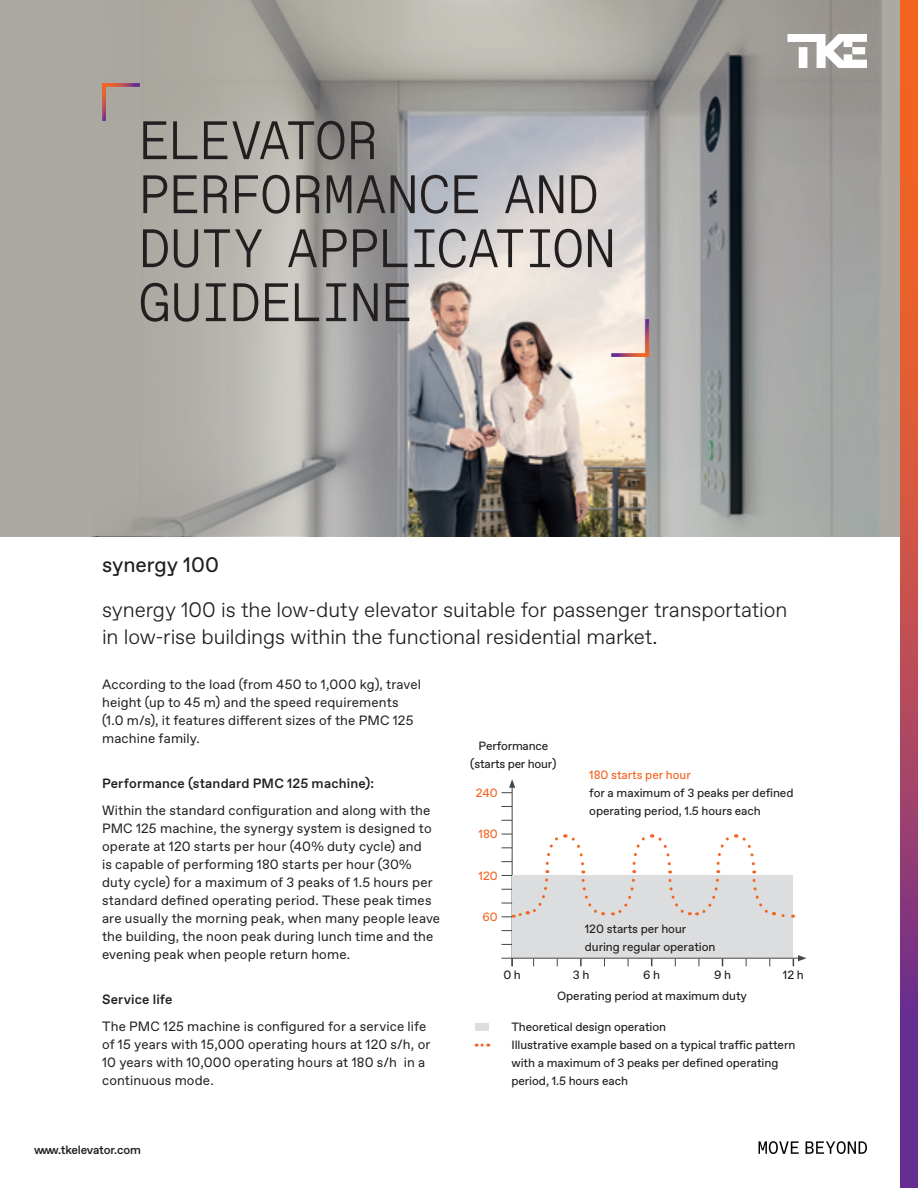
<style>
.page{position:relative;width:918px;height:1188px;background:#fff}
.page>*{position:absolute;margin:0;border:0;box-sizing:border-box;transform-origin:0 0}
.t1{font:300 54px/54px "TKE Type Mono";letter-spacing:-.03em;color:#231f20}
.t2{font:300 21px/27px "TKE Type";letter-spacing:-.005em;color:#231f20}
.t3{font:21px "TKE Type";color:#231f20}
.t4{font:13.5px/18px "TKE Type";letter-spacing:.01em;color:#231f20}
.t5{font:500 13.5px "TKE Type";letter-spacing:.01em;color:#231f20}
.t6{font:12px/18px "TKE Type";letter-spacing:-.005em;color:#231f20}
.t7{font:12px "TKE Type";letter-spacing:-.005em;color:#f36421}
.t8{font:500 12px "TKE Type";letter-spacing:-.015em;color:#231f20}
</style>
<div class="page">
<div style="left:0;top:0;width:918px;height:536px;background:#aca9a2"></div>
<img style="left:384px;top:0;width:497px;height:536px">
<svg style="left:128px;top:0;width:256px;height:536px"></svg>
<svg style="left:901px;top:0;width:17px;height:1188px;background:#b84c53"></svg>
<svg style="left:645px;top:319px;width:4px;height:34px"></svg>
<svg style="left:611px;top:353px;width:38px;height:4px"></svg>
<svg style="left:102px;top:87px;width:4px;height:34px"></svg>
<svg style="left:102px;top:83px;width:38px;height:4px"></svg>
<hr style="left:512px;top:785px;width:1px;height:181px;background:#454647">
<svg style="left:502px;top:779px;width:13px;height:14px"></svg>
<div style="left:513px;top:875px;width:280px;height:83px;background:#dcdddf"></div>
<hr style="left:502px;top:958px;width:298px;height:1px;background:#454647">
<svg style="left:580px;top:959px;width:2px;height:7px"></svg>
<svg style="left:793px;top:955px;width:13px;height:11px"></svg>
<svg style="left:612px;top:834px;width:78px;height:82px"></svg>
<svg style="left:502px;top:834px;width:102px;height:85px"></svg>
<svg style="left:697px;top:834px;width:77px;height:82px"></svg>
<svg style="left:781px;top:914px;width:13px;height:4px"></svg>
<div style="left:475px;top:1023px;width:14px;height:8px;background:#dcdddf"></div>
<svg style="left:476px;top:1044px;width:13px;height:3px"></svg>
<svg style="left:787px;top:34px;width:80px;height:34px;background:#d6d4d2"></svg>
<svg style="left:759px;top:1141px;width:40px;height:13px"></svg>
<svg style="left:806px;top:1141px;width:61px;height:13px"></svg>
<h1 class="t1" style="left:138px;top:114px;width:480px">ELEVATOR<br>PERFORMANCE AND<br>DUTY APPLICATION<br>GUIDELINE</h1>
<h2 class="t3" style="left:102px;top:553px;width:118px">synergy 100</h2>
<h2 class="t2" style="left:102px;top:597px;width:687px">synergy 100 is the low-duty elevator suitable for passenger transportation in low-rise buildings within the functional residential market.</h2>
<p class="t4" style="left:102px;top:676px;width:321px">According to the load (from 450 to 1,000 kg), travel height (up to 45 m) and the speed requirements (1.0 m/s), it features different sizes of the PMC 125 machine family.</p>
<p class="t5" style="left:102px;top:775px;width:273px">Performance (standard PMC 125 machine):</p>
<p class="t4" style="left:102px;top:802px;width:340px">Within the standard configuration and along with the PMC 125 machine, the synergy system is designed to operate at 120 starts per hour (40% duty cycle) and<br>is capable of performing 180 starts per hour (30% duty cycle) for a maximum of 3 peaks of 1.5 hours per standard defined operating period. These peak times are usually the morning peak, when many people leave the building, the noon peak during lunch time and the evening peak when people return home.</p>
<p class="t5" style="left:102px;top:991px;width:72px">Service life</p>
<p class="t4" style="left:102px;top:1018px;width:330px">The PMC 125 machine is configured for a service life of 15 years with 15,000 operating hours at 120 s/h, or 10 years with 10,000 operating hours at 180 s/h in a continuous mode.</p>
<p class="t8" style="left:34px;top:1143px;width:108px">www.tkelevator.com</p>
<p class="t6" style="left:470px;top:737px;width:88px;text-align:center">Performance (starts per hour)</p>
<p class="t7" style="left:476px;top:786px;width:24px">240</p>
<p class="t7" style="left:479px;top:827px;width:21px">180</p>
<p class="t7" style="left:479px;top:869px;width:21px">120</p>
<p class="t7" style="left:483px;top:910px;width:17px">60</p>
<p class="t7" style="left:589px;top:768px;width:103px">180 starts per hour</p>
<p class="t6" style="left:589px;top:784px;width:206px">for a maximum of 3 peaks per defined operating period, 1.5 hours each</p>
<p class="t6" style="left:585px;top:920px;width:132px">120 starts per hour during regular operation</p>
<p class="t6" style="left:503px;top:966px;width:19px">0 h</p>
<p class="t6" style="left:573px;top:966px;width:18px">3 h</p>
<p class="t6" style="left:643px;top:966px;width:19px">6 h</p>
<p class="t6" style="left:783px;top:966px;width:22px">12 h</p>
<p class="t6" style="left:557px;top:987px;width:191px">Operating period at maximum duty</p>
<p class="t6" style="left:714px;top:966px;width:19px">9 h</p>
<p class="t6" style="left:511px;top:1018px;width:286px">Theoretical design operation<br>Illustrative example based on a typical traffic pattern with a maximum of 3 peaks per defined operating period, 1.5 hours each</p>
</div>
